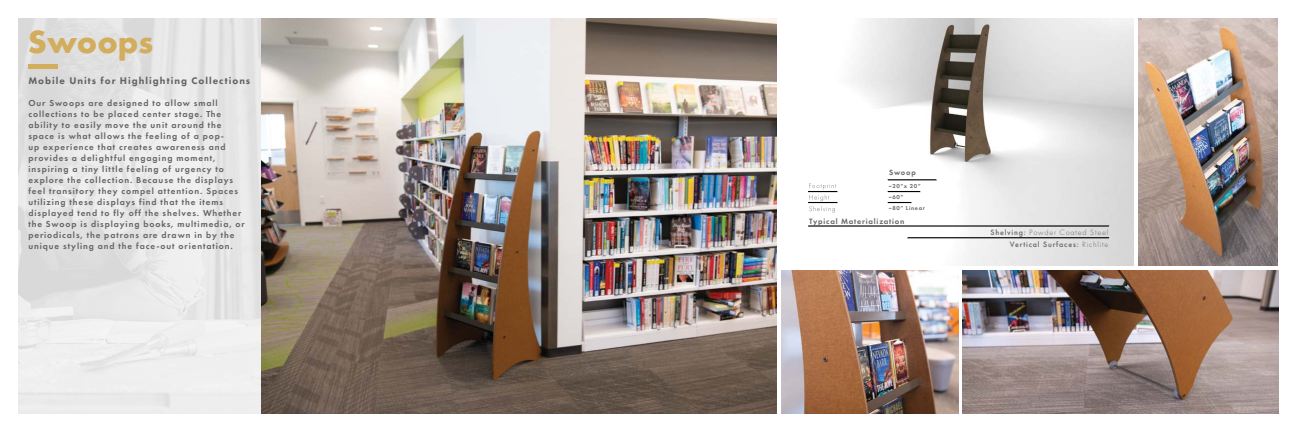
<style>
.page{position:relative;width:1296px;height:432px;background:#fff}
.page>*{position:absolute;margin:0;border:0;box-sizing:border-box;transform-origin:0 0}
.t1{font:700 33.5px "Futura PT";color:#d2ad5b}
.t2{font:800 10px "Futura PT";letter-spacing:.1em;color:#636466}
.t3{font:600 9px/11px "Futura PT";letter-spacing:.1em;color:#636466}
.t4{font:500 8px/12px "Futura PT";letter-spacing:.1em;color:#636466;text-align:right}
.t5{font:600 8px "Futura PT";letter-spacing:.1em;color:#636466}
.t6{font:600 7.8px "Futura PT";letter-spacing:.1em;color:#636466}
.t7{font:600 6px/11.1px "Futura PT";letter-spacing:.1em;color:#636466}
.s1{font-weight:300}
</style>
<div class="page">
<img style="left:808px;top:18px;width:326px;height:248px">
<svg style="left:907px;top:238px;width:202px;height:1px"></svg>
<svg style="left:808px;top:226px;width:301px;height:1px"></svg>
<svg style="left:888px;top:191px;width:32px;height:1px"></svg>
<svg style="left:888px;top:202px;width:24px;height:1px"></svg>
<svg style="left:888px;top:180px;width:49px;height:1px"></svg>
<svg style="left:808px;top:183px;width:30px;height:30px"></svg>
<img style="left:18px;top:18px;width:758px;height:396px">
<img style="left:1138px;top:18px;width:140px;height:248px">
<img style="left:781px;top:270px;width:177px;height:144px">
<img style="left:962px;top:270px;width:316px;height:144px">
<div style="left:28px;top:64px;width:30px;height:5px;background:#d2ad5b"></div>
<h1 class="t1" style="left:28px;top:20px;width:127px">Swoops</h1>
<p class="t2" style="left:28px;top:75px;width:223px">Mobile Units for Highlighting Collections</p>
<p class="t3" style="left:28px;top:98px;width:218px">Our Swoops are designed to allow small collections to be placed center stage. The ability to easily move the unit around the space is what allows the feeling of a pop-<br>up experience that creates awareness and provides a delightful engaging moment, inspiring a tiny little feeling of urgency to explore the collection. Because the displays feel transitory they compel attention. Spaces utilizing these displays find that the items displayed tend to fly off the shelves. Whether the Swoop is displaying books, multimedia, or periodicals, the patrons are drawn in by the unique styling and the face-out orientation.</p>
<p class="t6" style="left:889px;top:168px;width:28px">Swoop</p>
<p class="t7" style="left:889px;top:180px;width:38px">~20”x 20” ~60”<br>~80” Linear</p>
<p class="t5" style="left:809px;top:216px;width:97px">Typical Materialization</p>
<p class="t4" style="left:991px;top:226px;width:119px">Shelving: <span class="s1">Powder Coated Steel<br></span>Vertical Surfaces: <span class="s1">Richlite</span></p>
</div>
